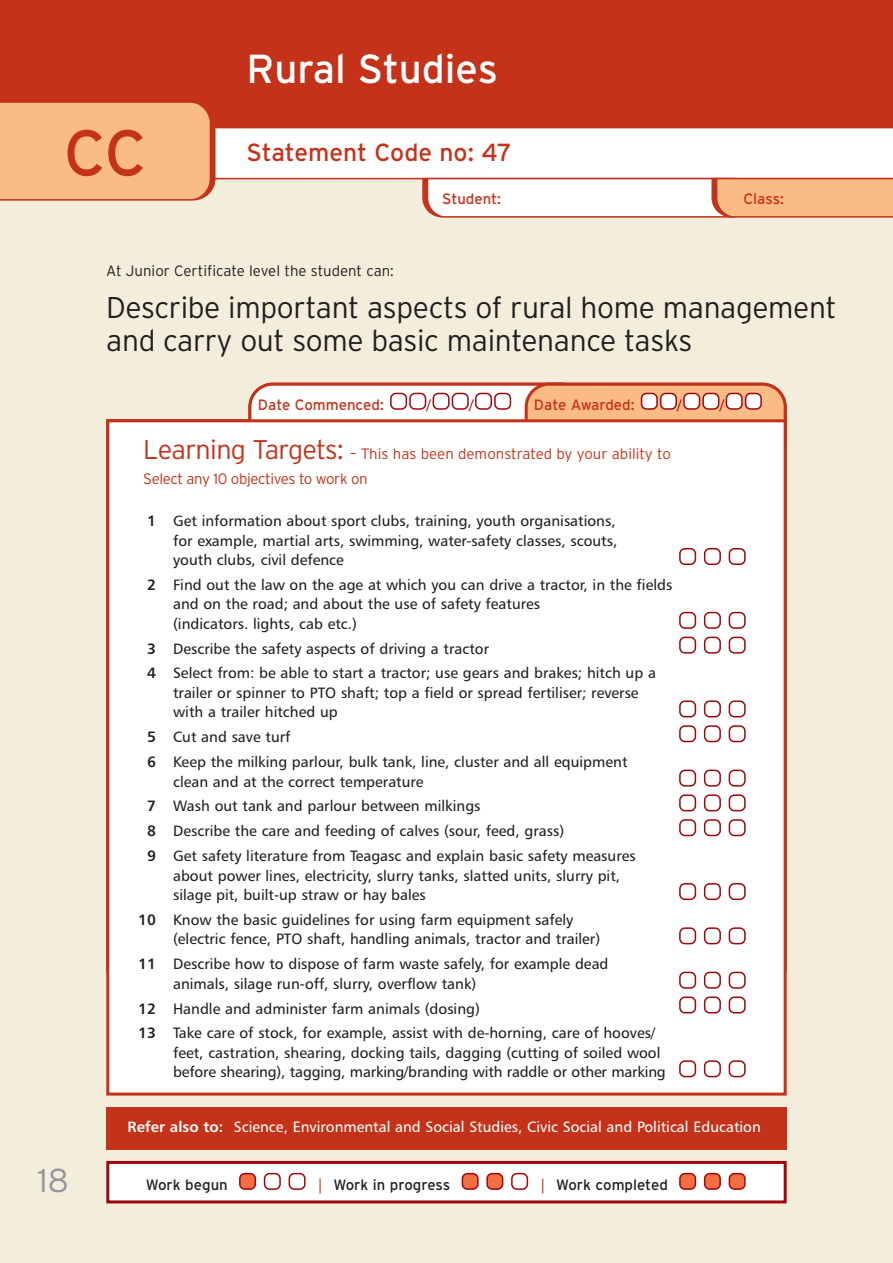
<style>
.page{position:relative;width:893px;height:1263px;background:#f3eddc}
.page>*{position:absolute;margin:0;border:0;box-sizing:border-box;transform-origin:0 0}
.t1{font:64.5px "Interstate";color:#c5321a}
.t2{font:40.5px "Interstate";letter-spacing:-.005em;color:#fff}
.t3{font:300 33px "Interstate";color:#939598}
.t4{font:300 30px/33px "Interstate";letter-spacing:-.015em;color:#231f20}
.t5{font:300 27px "Interstate";color:#c5321a}
.t6{font:24.75px "Interstate";color:#c5321a}
.t7{font:15px/31.5px "Humanist 777 BT Roman B";color:#231f20}
.t8{font:300 15px/24.8px "Interstate";letter-spacing:-.02em;color:#c5321a}
.t9{font:15px "Humanist 777 BT Roman B";color:#fff}
.t10{font:15px "Interstate";color:#c5321a}
.t11{font:300 15px "Interstate";color:#231f20}
.t12{font:15px "Interstate";color:#231f20}
.t13{font:15px "Humanist 777 BT Roman B";color:#9d070d}
.s1{font-size:27px}
.s2{font-family:"Humanist 777 BT Bold B"}
.s3{font-family:"Humanist 777 BT Roman B";color:#c5321a}
</style>
<div class="page">
<div style="left:0;top:0;width:893px;height:128px;background:#c5321a"></div>
<div style="left:218px;top:128px;width:675px;height:52px;background:#fff"></div>
<svg style="left:419px;top:177px;width:474px;height:41px;background:#f7d3bf"></svg>
<svg style="left:0;top:102px;width:218px;height:99px;background:#f7b480"></svg>
<div style="left:106px;top:1107px;width:681px;height:43px;background:#c5321a"></div>
<div style="left:108px;top:1162px;width:677px;height:40px;background:#fff"></div>
<svg style="left:729px;top:1173px;width:17px;height:17px"></svg>
<svg style="left:704px;top:1173px;width:17px;height:17px"></svg>
<svg style="left:679px;top:1173px;width:17px;height:17px"></svg>
<svg style="left:511px;top:1173px;width:17px;height:17px"></svg>
<svg style="left:486px;top:1173px;width:17px;height:17px"></svg>
<svg style="left:462px;top:1173px;width:17px;height:17px"></svg>
<svg style="left:289px;top:1173px;width:17px;height:17px"></svg>
<svg style="left:264px;top:1173px;width:17px;height:17px"></svg>
<svg style="left:239px;top:1173px;width:17px;height:17px"></svg>
<div style="left:106px;top:1161px;width:681px;height:42px;border:3px solid #9d070d"></div>
<svg style="left:248px;top:383px;width:539px;height:36px;background:#f3c7b2"></svg>
<div style="left:108px;top:421px;width:677px;height:673px;background:#fff"></div>
<svg style="left:729px;top:1060px;width:17px;height:17px"></svg>
<svg style="left:704px;top:1060px;width:17px;height:17px"></svg>
<svg style="left:679px;top:1060px;width:17px;height:17px"></svg>
<svg style="left:729px;top:996px;width:17px;height:17px"></svg>
<svg style="left:704px;top:996px;width:17px;height:17px"></svg>
<svg style="left:679px;top:996px;width:17px;height:17px"></svg>
<svg style="left:729px;top:972px;width:17px;height:17px"></svg>
<svg style="left:704px;top:972px;width:17px;height:17px"></svg>
<svg style="left:679px;top:972px;width:17px;height:17px"></svg>
<svg style="left:729px;top:927px;width:17px;height:17px"></svg>
<svg style="left:704px;top:927px;width:17px;height:17px"></svg>
<svg style="left:679px;top:927px;width:17px;height:17px"></svg>
<svg style="left:729px;top:883px;width:17px;height:18px"></svg>
<svg style="left:704px;top:883px;width:17px;height:18px"></svg>
<svg style="left:679px;top:883px;width:17px;height:18px"></svg>
<svg style="left:729px;top:819px;width:17px;height:18px"></svg>
<svg style="left:704px;top:819px;width:17px;height:18px"></svg>
<svg style="left:679px;top:819px;width:17px;height:18px"></svg>
<svg style="left:729px;top:769px;width:17px;height:42px"></svg>
<svg style="left:704px;top:769px;width:17px;height:42px"></svg>
<svg style="left:679px;top:769px;width:17px;height:42px"></svg>
<svg style="left:729px;top:725px;width:17px;height:18px"></svg>
<svg style="left:704px;top:725px;width:17px;height:18px"></svg>
<svg style="left:679px;top:725px;width:17px;height:18px"></svg>
<svg style="left:729px;top:700px;width:17px;height:17px"></svg>
<svg style="left:704px;top:700px;width:17px;height:17px"></svg>
<svg style="left:679px;top:700px;width:17px;height:17px"></svg>
<svg style="left:729px;top:611px;width:17px;height:43px"></svg>
<svg style="left:704px;top:611px;width:17px;height:43px"></svg>
<svg style="left:679px;top:611px;width:17px;height:43px"></svg>
<svg style="left:729px;top:548px;width:17px;height:17px"></svg>
<svg style="left:704px;top:548px;width:17px;height:17px"></svg>
<svg style="left:679px;top:548px;width:17px;height:17px"></svg>
<div style="left:106px;top:419px;width:681px;height:676px;border:3px solid #c5321a"></div>
<h1 class="t1" style="left:64px;top:116px;width:85px">CC</h1>
<h2 class="t2" style="left:247px;top:46px;width:253px">Rural Studies</h2>
<h3 class="t6" style="left:247px;top:138px;width:267px">Statement Code no: 47</h3>
<p class="t10" style="left:442px;top:190px;width:60px">Student:</p>
<p class="t10" style="left:743px;top:190px;width:42px">Class:</p>
<p class="t11" style="left:106px;top:262px;width:289px">At Junior Certificate level the student can:</p>
<h3 class="t4" style="left:106px;top:291px;width:732px">Describe important aspects of rural home management and carry out some basic maintenance tasks</h3>
<p class="t10" style="left:258px;top:396px;width:127px">Date Commenced:</p>
<p class="t13" style="left:427px;top:398px;width:6px">/</p>
<p class="t13" style="left:469px;top:398px;width:6px">/</p>
<p class="t10" style="left:534px;top:396px;width:102px">Date Awarded:</p>
<p class="t13" style="left:678px;top:398px;width:6px">/</p>
<p class="t13" style="left:720px;top:398px;width:6px">/</p>
<p class="t8" style="left:143px;top:441px;width:529px"><span class="s1">Learning Targets:</span> – This has been demonstrated by your ability to<br>Select any 10 objectives to work on</p>
<p class="t7" style="left:173px;top:512px;width:446px;line-height:19.5px;text-align:justify;text-indent:-26px"><span class="s2">1</span> Get information about sport clubs, training, youth organisations, for example, martial arts, swimming, water-safety classes, scouts, youth clubs, civil defence</p>
<p class="t7" style="left:173px;top:576px;width:501px;line-height:19.5px;text-indent:-26px"><span class="s2">2</span> Find out the law on the age at which you can drive a tractor, in the fields and on the road; and about the use of safety features<br>(indicators. lights, cab etc.)</p>
<p class="t7" style="left:147px;top:637px;width:510px;line-height:24.8px"><span class="s2">3</span> Describe the safety aspects of driving a tractor<br><span class="s2">4</span> Select from: be able to start a tractor; use gears and brakes; hitch up a</p>
<p class="t7" style="left:173px;top:684px;width:467px;line-height:19.5px">trailer or spinner to PTO shaft; top a field or spread fertiliser; reverse with a trailer hitched up</p>
<p class="t7" style="left:147px;top:726px;width:482px;line-height:24.8px"><span class="s2">5</span> Cut and save turf<br><span class="s2">6</span> Keep the milking parlour, bulk tank, line, cluster and all equipment</p>
<p class="t7" style="left:147px;top:770px;width:490px;line-height:24.8px;text-indent:26px">clean and at the correct temperature<br><span class="s2">7</span> Wash out tank and parlour between milkings<br><span class="s2">8</span> Describe the care and feeding of calves (sour, feed, grass)<br><span class="s2">9</span> Get safety literature from Teagasc and explain basic safety measures</p>
<p class="t7" style="left:173px;top:867px;width:449px;line-height:19.5px">about power lines, electricity, slurry tanks, slatted units, slurry pit, silage pit, built-up straw or hay bales</p>
<p class="t7" style="left:173px;top:911px;width:429px;line-height:19.5px;text-indent:-35px"><span class="s2">10</span> Know the basic guidelines for using farm equipment safely (electric fence, PTO shaft, handling animals, tractor and trailer)</p>
<p class="t7" style="left:173px;top:955px;width:437px;line-height:19.5px;text-indent:-35px"><span class="s2">11</span> Describe how to dispose of farm waste safely, for example dead animals, silage run-off, slurry, overflow tank)</p>
<p class="t7" style="left:138px;top:997px;width:518px;line-height:24.8px"><span class="s2">12</span> Handle and administer farm animals (dosing)<br><span class="s2">13</span> Take care of stock, for example, assist with de-horning, care of hooves/</p>
<p class="t7" style="left:173px;top:1044px;width:494px;line-height:19.5px">feet, castration, shearing, docking tails, dagging (cutting of soiled wool before shearing), tagging, marking/branding with raddle or other marking</p>
<h3 class="t5" style="left:143px;top:462px;width:109px">Learning</h3>
<p class="t7" style="left:138px;top:535px;width:169px;text-align:center"><span class="s2">1</span> XXXXXXXXXXXXXX<br><span class="s2">2</span> XXXXXXXXXXXXXX<br><span class="s2">3</span> XXXXXXXXXXXXXX<br><span class="s2">4</span> XXXXXXXXXXXXXX<br><span class="s2">5</span> XXXXXXXXXXXXXX<br><span class="s2">6</span> XXXXXXXXXXXXXX<br><span class="s2">7</span> XXXXXXXXXXXXXX<br><span class="s2">8</span> XXXXXXXXXXXXXX<br><span class="s2">9</span> XXXXXXXXXXXXXX<br><span class="s2">10</span> XXXXXXXXXXXXXX<br><span class="s2">11</span> XXXXXXXXXXXXXX<br><span class="s2">12</span> XXXXXXXXXXXXXX<br><span class="s2">13</span> XXXXXXXXXXXXXX</p>
<h3 class="t3" style="left:38px;top:1161px;width:33px">18</h3>
<p class="t9" style="left:128px;top:1121px;width:635px"><span class="s2">Refer also to:</span> Science, Environmental and Social Studies, Civic Social and Political Education</p>
<p class="t12" style="left:146px;top:1176px;width:83px">Work begun</p>
<p class="t12" style="left:317px;top:1176px;width:135px"><span class="s3">|</span> Work in progress</p>
<p class="t12" style="left:539px;top:1176px;width:130px"><span class="s3">|</span> Work completed</p>
</div>
